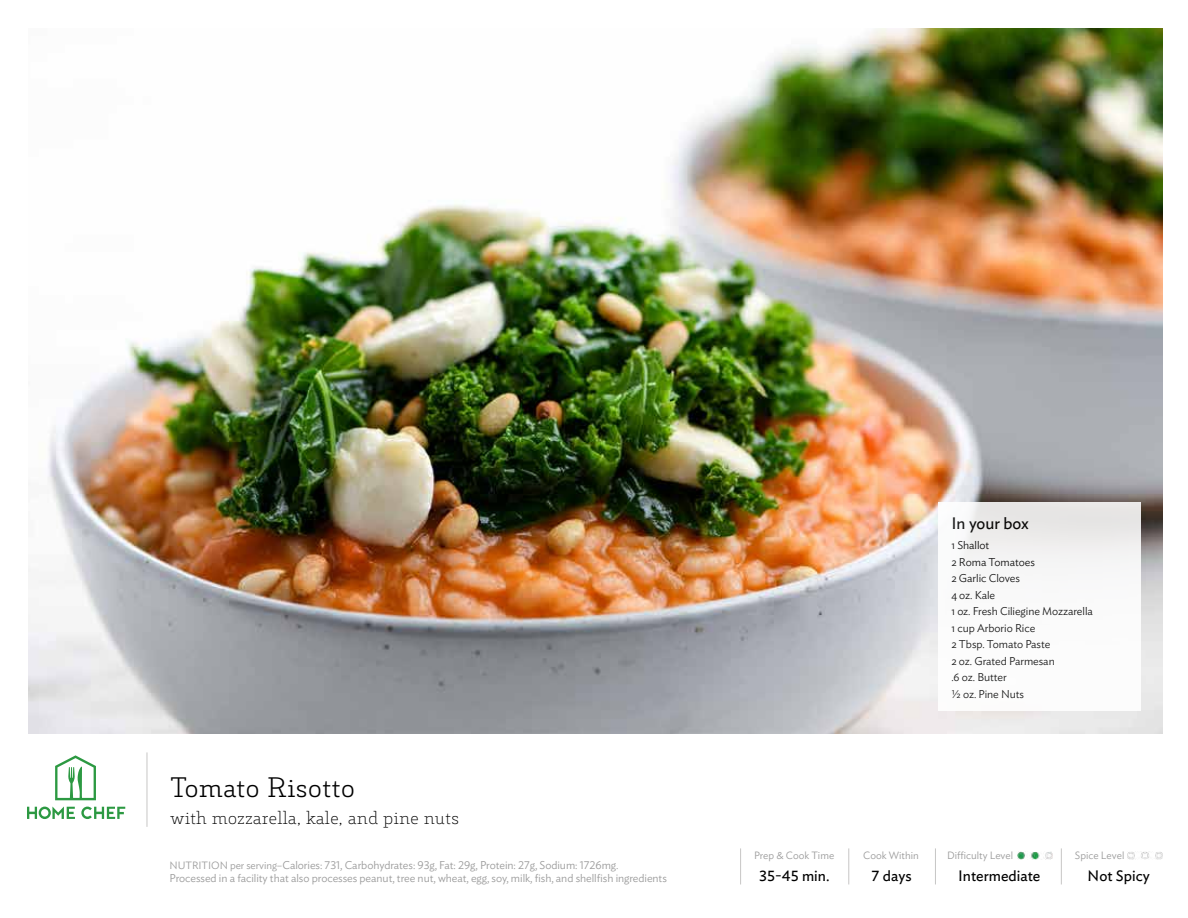
<style>
.page{position:relative;width:1188px;height:918px;background:#fff}
.page>*{position:absolute;margin:0;border:0;box-sizing:border-box;transform-origin:0 0}
.t1{font:300 27px "Decour";color:#000}
.t2{font:200 18px "Decour";color:#000}
.t3{font:16.5px "Ideal Sans";letter-spacing:-.005em;color:#000}
.t4{font:15px "Ideal Sans";color:#000}
.t5{font:300 11.25px/13.5px "Ideal Sans";letter-spacing:-.005em;color:#9a9a9a}
.t6{font:300 11.25px/16.5px "Ideal Sans";letter-spacing:-.005em;color:#000}
.t7{font:300 10.5px "Ideal Sans";color:#9a9a9a}
.s1{font-size:10.5px}
</style>
<div class="page">
<img style="left:28px;top:29px;width:1134px;height:704px">
<svg style="left:27px;top:807px;width:98px;height:12px"></svg>
<svg style="left:55px;top:755px;width:41px;height:45px"></svg>
<hr style="left:848px;top:848px;width:1px;height:36px;background:#c7c6c5">
<hr style="left:935px;top:848px;width:1px;height:36px;background:#c7c6c5">
<hr style="left:1061px;top:848px;width:1px;height:36px;background:#c7c6c5">
<hr style="left:740px;top:848px;width:1px;height:36px;background:#c7c6c5">
<hr style="left:147px;top:752px;width:1px;height:75px;background:#c7c6c5">
<div style="left:938px;top:502px;width:203px;height:209px;background:linear-gradient(to bottom,#edecec,#fff)"></div>
<img style="left:1018px;top:852px;width:34px;height:7px">
<img style="left:1128px;top:852px;width:34px;height:7px">
<h3 class="t3" style="left:951px;top:511px;width:79px">In your box</h3>
<p class="t6" style="left:951px;top:536px;width:143px">1 Shallot<br>2 Roma Tomatoes<br>2 Garlic Cloves<br>4 oz. Kale<br>1 oz. Fresh Ciliegine Mozzarella<br>1 cup Arborio Rice<br>2 Tbsp. Tomato Paste<br>2 oz. Grated Parmesan<br>.6 oz. Butter<br>½ oz. Pine Nuts</p>
<h1 class="t1" style="left:170px;top:772px;width:186px">Tomato Risotto</h1>
<h2 class="t2" style="left:170px;top:807px;width:291px">with mozzarella, kale, and pine nuts</h2>
<p class="t5" style="left:170px;top:857px;width:499px"><span class="s1">NUTRITION per serving–</span>Calories: 731, Carbohydrates: 93g, Fat: 29g, Protein: 27g, Sodium: 1726mg.<br>Processed in a facility that also processes peanut, tree nut, wheat, egg, soy, milk, fish, and shellfish ingredients</p>
<h3 class="t4" style="left:759px;top:865px;width:72px">35-45 min.</h3>
<h3 class="t4" style="left:872px;top:864px;width:42px">7 days</h3>
<h3 class="t4" style="left:958px;top:865px;width:84px">Intermediate</h3>
<h3 class="t4" style="left:1088px;top:865px;width:64px">Not Spicy</h3>
<p class="t7" style="left:754px;top:847px;width:82px">Prep &amp; Cook Time</p>
<p class="t7" style="left:863px;top:847px;width:57px">Cook Within</p>
<p class="t7" style="left:947px;top:847px;width:68px">Difficulty Level</p>
<p class="t7" style="left:1075px;top:847px;width:51px">Spice Level</p>
</div>
